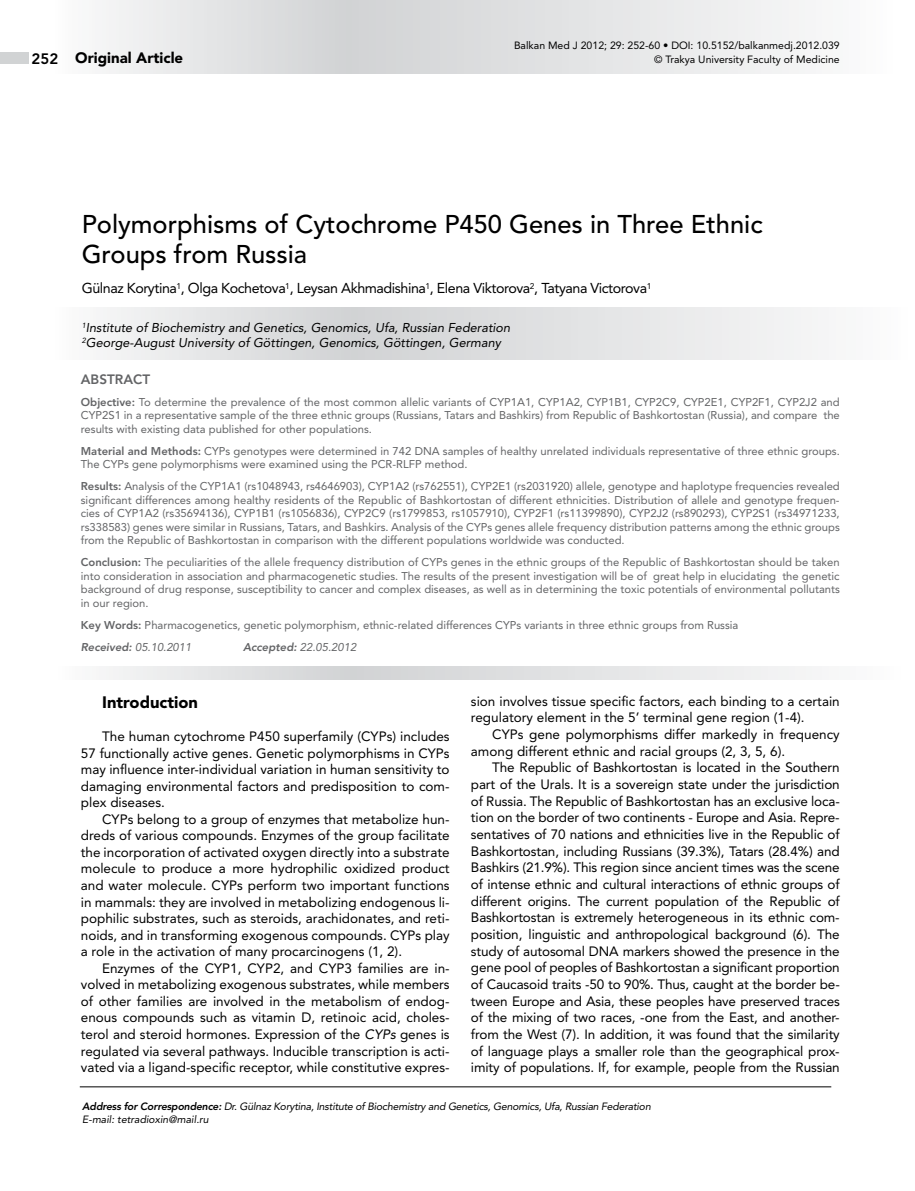
<style>
.page{position:relative;width:915px;height:1191px;background:#fff}
.page>*{position:absolute;margin:0;border:0;box-sizing:border-box;transform-origin:0 0}
.t1{font:500 25.5px/30px "Avenir LT Std";color:#000}
.t2{font:900 16.5px "Avenir LT Std";color:#000}
.t3{font:900 15px "Avenir LT Std";color:#000}
.t4{font:800 15px "Avenir LT Std";color:#000}
.t5{font:14.25px "Avenir LT Std";letter-spacing:-.03em;color:#000}
.t6{font:13.5px/16.6px "Avenir LT Std";color:#000;text-align:justify}
.t7{font:800 13.5px "Avenir LT Std";color:#636466}
.t8{font:italic 12.75px/15px "Avenir LT Std";color:#000}
.t9{font:11.25px/13.5px "Avenir LT Std";color:#636466;text-align:justify}
.t10{font:italic 11.25px "Avenir LT Std";color:#636466}
.t11{font:italic 10.5px/12.8px "Avenir LT Std";letter-spacing:-.02em;color:#000}
.t12{font:10.5px "Avenir LT Std";color:#000}
.s1{font-weight:800}
.s2{font-weight:800;font-style:italic}
.s3{font-style:italic}
</style>
<div class="page">
<svg style="left:102px;top:0;width:703px;height:73px"></svg>
<div style="left:0;top:53px;width:29px;height:11px;background:#d1d3d4"></div>
<hr style="left:80px;top:1086px;width:751px;height:1px;background:#000">
<svg style="left:106px;top:666px;width:706px;height:13px"></svg>
<svg style="left:103px;top:307px;width:715px;height:52px"></svg>
<p class="t4" style="left:32px;top:49px;width:28px">252</p>
<p class="t12" style="left:514px;top:40px;width:327px">Balkan Med J 2012; 29: 252-60 • DOI: 10.5152/balkanmedj.2012.039</p>
<p class="t3" style="left:75px;top:49px;width:109px">Original Article</p>
<p class="t12" style="left:653px;top:53px;width:187px">© Trakya University Faculty of Medicine</p>
<h1 class="t1" style="left:82px;top:209px;width:682px">Polymorphisms of Cytochrome P450 Genes in Three Ethnic<br>Groups from Russia</h1>
<p class="t5" style="left:82px;top:280px;width:571px">Gülnaz Korytina<sup>1</sup>, Olga Kochetova<sup>1</sup>, Leysan Akhmadishina<sup>1</sup>, Elena Viktorova<sup>2</sup>, Tatyana Victorova<sup>1</sup></p>
<p class="t8" style="left:82px;top:320px;width:430px"><sup>1</sup>Institute of Biochemistry and Genetics, Genomics, Ufa, Russian Federation<br><sup>2</sup>George-August University of Göttingen, Genomics, Göttingen, Germany</p>
<p class="t7" style="left:81px;top:371px;width:71px">ABSTRACT</p>
<p class="t9" style="left:81px;top:395px;width:760px"><span class="s1">Objective:</span> To determine the prevalence of the most common allelic variants of CYP1A1, CYP1A2, CYP1B1, CYP2C9, CYP2E1, CYP2F1, CYP2J2 and CYP2S1 in a representative sample of the three ethnic groups (Russians, Tatars and Bashkirs) from Republic of Bashkortostan (Russia), and compare the results with existing data published for other populations.</p>
<p class="t9" style="left:81px;top:444px;width:760px"><span class="s1">Material and Methods:</span> CYPs genotypes were determined in 742 DNA samples of healthy unrelated individuals representative of three ethnic groups.<br>The CYPs gene polymorphisms were examined using the PCR-RLFP method.</p>
<p class="t9" style="left:81px;top:479px;width:760px"><span class="s1">Results:</span> Analysis of the CYP1A1 (rs1048943, rs4646903), CYP1A2 (rs762551), CYP2E1 (rs2031920) allele, genotype and haplotype frequencies revealed significant differences among healthy residents of the Republic of Bashkortostan of different ethnicities. Distribution of allele and genotype frequen&shy;cies of CYP1A2 (rs35694136), CYP1B1 (rs1056836), CYP2C9 (rs1799853, rs1057910), CYP2F1 (rs11399890), CYP2J2 (rs890293), CYP2S1 (rs34971233, rs338583) genes were similar in Russians, Tatars, and Bashkirs. Analysis of the CYPs genes allele frequency distribution patterns among the ethnic groups from the Republic of Bashkortostan in comparison with the different populations worldwide was conducted.</p>
<p class="t9" style="left:81px;top:555px;width:760px"><span class="s1">Conclusion:</span> The peculiarities of the allele frequency distribution of CYPs genes in the ethnic groups of the Republic of Bashkortostan should be taken into consideration in association and pharmacogenetic studies. The results of the present investigation will be of great help in elucidating the genetic background of drug response, susceptibility to cancer and complex diseases, as well as in determining the toxic potentials of environmental pollutants in our region.</p>
<p class="t9" style="left:81px;top:614px;width:658px;line-height:22px"><span class="s1">Key Words:</span> Pharmacogenetics, genetic polymorphism, ethnic-related differences CYPs variants in three ethnic groups from Russia<br><span class="s2">Received:</span> <span class="s3">05.10.2011</span></p>
<p class="t10" style="left:243px;top:640px;width:115px"><span class="s1">Accepted:</span> 22.05.2012</p>
<p class="t6" style="left:471px;top:692px;width:370px">sion involves tissue specific factors, each binding to a certain regulatory element in the 5’ terminal gene region (1-4).</p>
<p class="t6" style="left:471px;top:726px;width:370px;text-indent:21px">CYPs gene polymorphisms differ markedly in frequency among different ethnic and racial groups (2, 3, 5, 6).</p>
<p class="t6" style="left:471px;top:759px;width:370px;text-indent:21px">The Republic of Bashkortostan is located in the Southern part of the Urals. It is a sovereign state under the jurisdiction of Russia. The Republic of Bashkortostan has an exclusive loca&shy;tion on the border of two continents - Europe and Asia. Repre&shy;sentatives of 70 nations and ethnicities live in the Republic of Bashkortostan, including Russians (39.3%), Tatars (28.4%) and Bashkirs (21.9%). This region since ancient times was the scene of intense ethnic and cultural interactions of ethnic groups of different origins. The current population of the Republic of Bashkortostan is extremely heterogeneous in its ethnic com&shy;position, linguistic and anthropological background (6). The study of autosomal DNA markers showed the presence in the gene pool of peoples of Bashkortostan a significant proportion of Caucasoid traits -50 to 90%. Thus, caught at the border be&shy;tween Europe and Asia, these peoples have preserved traces of the mixing of two races, -one from the East, and another&shy;from the West (7). In addition, it was found that the similarity of language plays a smaller role than the geographical prox&shy;imity of populations. If, for example, people from the Russian</p>
<p class="t11" style="left:82px;top:1100px;width:570px"><span class="s1">Address for Correspondence:</span> Dr. Gülnaz Korytina, Institute of Biochemistry and Genetics, Genomics, Ufa, Russian Federation<br>E-mail: tetradioxin@mail.ru</p>
<p class="t2" style="left:102px;top:692px;width:97px">Introduction</p>
<p class="t6" style="left:81px;top:728px;width:370px;text-indent:21px">The human cytochrome P450 superfamily (CYPs) includes 57 functionally active genes. Genetic polymorphisms in CYPs may influence inter-individual variation in human sensitivity to damaging environmental factors and predisposition to com&shy;plex diseases.</p>
<p class="t6" style="left:81px;top:811px;width:370px;text-indent:21px">CYPs belong to a group of enzymes that metabolize hun&shy;dreds of various compounds. Enzymes of the group facilitate the incorporation of activated oxygen directly into a substrate molecule to produce a more hydrophilic oxidized product and water molecule. CYPs perform two important functions in mammals: they are involved in metabolizing endogenous li&shy;pophilic substrates, such as steroids, arachidonates, and reti&shy;noids, and in transforming exogenous compounds. CYPs play a role in the activation of many procarcinogens (1, 2).</p>
<p class="t6" style="left:81px;top:959px;width:370px;text-indent:21px">Enzymes of the CYP1, CYP2, and CYP3 families are in&shy;volved in metabolizing exogenous substrates, while members of other families are involved in the metabolism of endog&shy;enous compounds such as vitamin D, retinoic acid, choles&shy;terol and steroid hormones. Expression of the <span class="s3">CYPs</span> genes is regulated via several pathways. Inducible transcription is acti&shy;vated via a ligand-specific receptor, while constitutive expres-</p>
</div>
